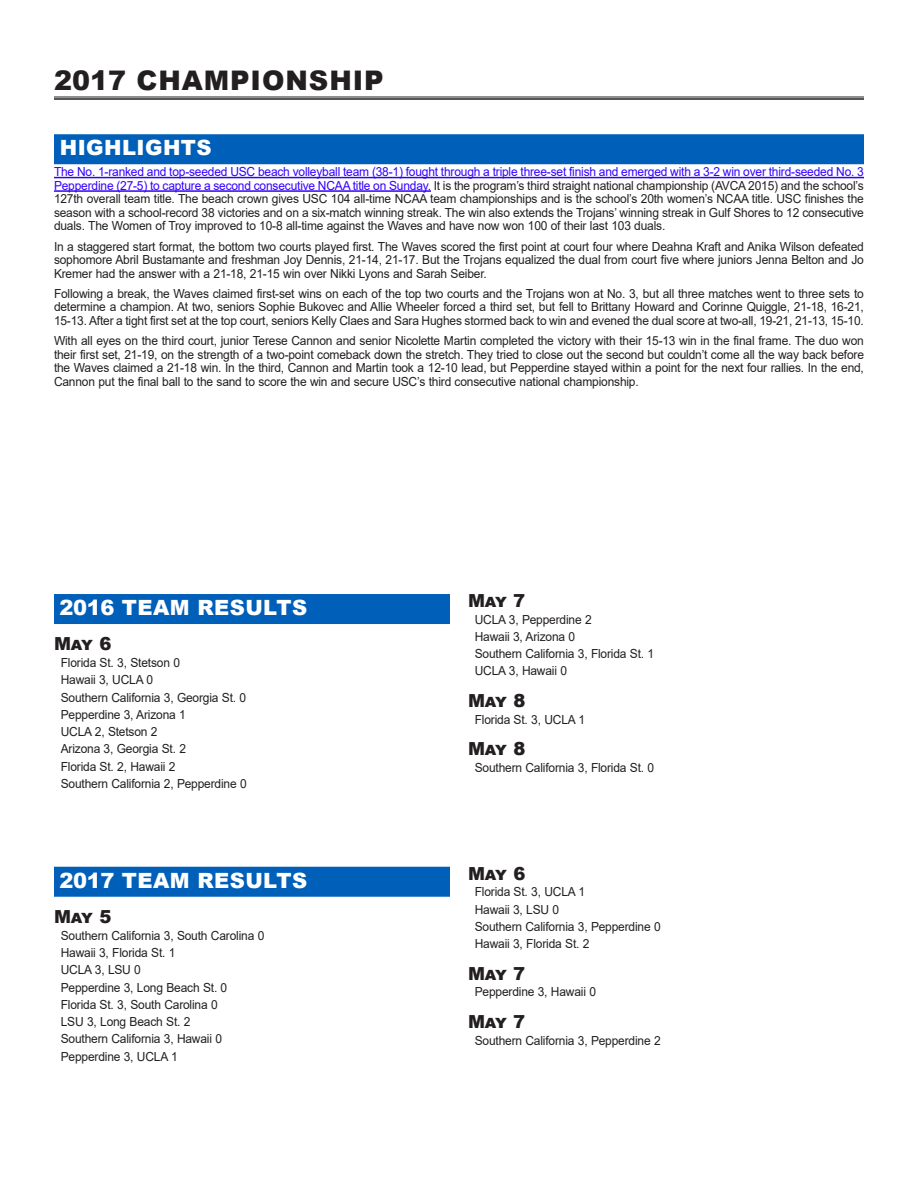
<style>
.page{position:relative;width:918px;height:1188px;background:#fff}
.page>*{position:absolute;margin:0;border:0;box-sizing:border-box;transform-origin:0 0}
.PageHead{font:900 27px "Arial";letter-spacing:.035em;color:#231f20}
.CategoryHead{font:900 21px "Arial";letter-spacing:.02em;color:#fff}
.Category{font:900 18px "Arial";letter-spacing:-.045em;color:#231f20}
.Paragraph{font:12.45px/13.5px "Arial";letter-spacing:-.015em;color:#231f20;text-align:justify;scale:.96 1}
.ChampRecs{font:12.45px "Arial";letter-spacing:-.015em;color:#231f20;scale:.96 1}
.s1{color:#30f}
</style>
<div class="page">
<hr style="left:54px;top:97px;width:810px;height:1px;background:#231f20">
<hr style="left:54px;top:98px;width:810px;height:2px;background:#231f20">
<div style="left:54px;top:134px;width:810px;height:29px;background:#005fb9"></div>
<div style="left:54px;top:136px;width:810px;height:28px;background:#005fb9"></div>
<hr style="left:54px;top:177px;width:810px;height:1px;background:#30f">
<hr style="left:54px;top:190px;width:377px;height:2px;background:#30f">
<div style="left:54px;top:594px;width:396px;height:29px;background:#005fb9"></div>
<div style="left:54px;top:596px;width:396px;height:28px;background:#005fb9"></div>
<div style="left:54px;top:867px;width:396px;height:28px;background:#005fb9"></div>
<div style="left:54px;top:868px;width:396px;height:29px;background:#005fb9"></div>
<p class="PageHead" style="left:54px;top:61px;width:331px">2017 CHAMPIONSHIP</p>
<p class="CategoryHead" style="left:60px;top:133px;width:153px">HIGHLIGHTS</p>
<p class="Paragraph" style="left:54px;top:165px;width:845px"><span class="s1">The No. 1-ranked and top-seeded USC beach volleyball team (38-1) fought through a triple three-set finish and emerged with a 3-2 win over third-seeded No. 3<br>Pepperdine (27-5) to capture a second consecutive NCAA title on Sunday.</span> It is the program’s third straight national championship (AVCA 2015) and the school’s 127th overall team title. The beach crown gives USC 104 all-time NCAA team championships and is the school’s 20th women’s NCAA title. USC finishes the season with a school-record 38 victories and on a six-match winning streak. The win also extends the Trojans’ winning streak in Gulf Shores to 12 consecutive duals. The Women of Troy improved to 10-8 all-time against the Waves and have now won 100 of their last 103 duals.</p>
<p class="Paragraph" style="left:54px;top:239px;width:845px">In a staggered start format, the bottom two courts played first. The Waves scored the first point at court four where Deahna Kraft and Anika Wilson defeated sophomore Abril Bustamante and freshman Joy Dennis, 21-14, 21-17. But the Trojans equalized the dual from court five where juniors Jenna Belton and Jo Kremer had the answer with a 21-18, 21-15 win over Nikki Lyons and Sarah Seiber.</p>
<p class="Paragraph" style="left:54px;top:287px;width:845px">Following a break, the Waves claimed first-set wins on each of the top two courts and the Trojans won at No. 3, but all three matches went to three sets to determine a champion. At two, seniors Sophie Bukovec and Allie Wheeler forced a third set, but fell to Brittany Howard and Corinne Quiggle, 21-18, 16-21, 15-13. After a tight first set at the top court, seniors Kelly Claes and Sara Hughes stormed back to win and evened the dual score at two-all, 19-21, 21-13, 15-10.</p>
<p class="Paragraph" style="left:54px;top:334px;width:845px">With all eyes on the third court, junior Terese Cannon and senior Nicolette Martin completed the victory with their 15-13 win in the final frame. The duo won their first set, 21-19, on the strength of a two-point comeback down the stretch. They tried to close out the second but couldn’t come all the way back before the Waves claimed a 21-18 win. In the third, Cannon and Martin took a 12-10 lead, but Pepperdine stayed within a point for the next four rallies. In the end, Cannon put the final ball to the sand to score the win and secure USC’s third consecutive national championship.</p>
<p class="CategoryHead" style="left:59px;top:592px;width:250px">2016 TEAM RESULTS</p>
<p class="Category" style="left:54px;top:631px;width:59px">May 6</p>
<p class="ChampRecs" style="left:61px;top:654px;width:126px">Florida St. 3, Stetson 0</p>
<p class="ChampRecs" style="left:61px;top:671px;width:98px">Hawaii 3, UCLA 0</p>
<p class="ChampRecs" style="left:61px;top:689px;width:195px">Southern California 3, Georgia St. 0</p>
<p class="ChampRecs" style="left:61px;top:706px;width:132px">Pepperdine 3, Arizona 1</p>
<p class="ChampRecs" style="left:61px;top:723px;width:102px">UCLA 2, Stetson 2</p>
<p class="ChampRecs" style="left:61px;top:740px;width:132px">Arizona 3, Georgia St. 2</p>
<p class="ChampRecs" style="left:61px;top:758px;width:121px">Florida St. 2, Hawaii 2</p>
<p class="ChampRecs" style="left:61px;top:775px;width:195px">Southern California 2, Pepperdine 0</p>
<p class="CategoryHead" style="left:59px;top:865px;width:250px">2017 TEAM RESULTS</p>
<p class="Category" style="left:54px;top:903px;width:59px">May 5</p>
<p class="ChampRecs" style="left:61px;top:927px;width:214px">Southern California 3, South Carolina 0</p>
<p class="ChampRecs" style="left:61px;top:944px;width:121px">Hawaii 3, Florida St. 1</p>
<p class="ChampRecs" style="left:61px;top:961px;width:85px">UCLA 3, LSU 0</p>
<p class="ChampRecs" style="left:61px;top:979px;width:175px">Pepperdine 3, Long Beach St. 0</p>
<p class="ChampRecs" style="left:61px;top:996px;width:165px">Florida St. 3, South Carolina 0</p>
<p class="ChampRecs" style="left:61px;top:1013px;width:137px">LSU 3, Long Beach St. 2</p>
<p class="ChampRecs" style="left:61px;top:1030px;width:170px">Southern California 3, Hawaii 0</p>
<p class="ChampRecs" style="left:61px;top:1048px;width:123px">Pepperdine 3, UCLA 1</p>
<p class="Category" style="left:468px;top:587px;width:58px">May 7</p>
<p class="ChampRecs" style="left:475px;top:611px;width:123px">UCLA 3, Pepperdine 2</p>
<p class="ChampRecs" style="left:475px;top:628px;width:106px">Hawaii 3, Arizona 0</p>
<p class="ChampRecs" style="left:475px;top:645px;width:188px">Southern California 3, Florida St. 1</p>
<p class="ChampRecs" style="left:475px;top:663px;width:98px">UCLA 3, Hawaii 0</p>
<p class="Category" style="left:468px;top:688px;width:59px">May 8</p>
<p class="ChampRecs" style="left:475px;top:711px;width:117px">Florida St. 3, UCLA 1</p>
<p class="Category" style="left:468px;top:736px;width:59px">May 8</p>
<p class="ChampRecs" style="left:475px;top:759px;width:188px">Southern California 3, Florida St. 0</p>
<p class="Category" style="left:468px;top:860px;width:59px">May 6</p>
<p class="ChampRecs" style="left:475px;top:883px;width:117px">Florida St. 3, UCLA 1</p>
<p class="ChampRecs" style="left:475px;top:901px;width:90px">Hawaii 3, LSU 0</p>
<p class="ChampRecs" style="left:475px;top:918px;width:195px">Southern California 3, Pepperdine 0</p>
<p class="ChampRecs" style="left:475px;top:935px;width:121px">Hawaii 3, Florida St. 2</p>
<p class="Category" style="left:468px;top:960px;width:58px">May 7</p>
<p class="ChampRecs" style="left:475px;top:983px;width:128px">Pepperdine 3, Hawaii 0</p>
<p class="Category" style="left:468px;top:1008px;width:58px">May 7</p>
<p class="ChampRecs" style="left:475px;top:1032px;width:195px">Southern California 3, Pepperdine 2</p>
</div>
